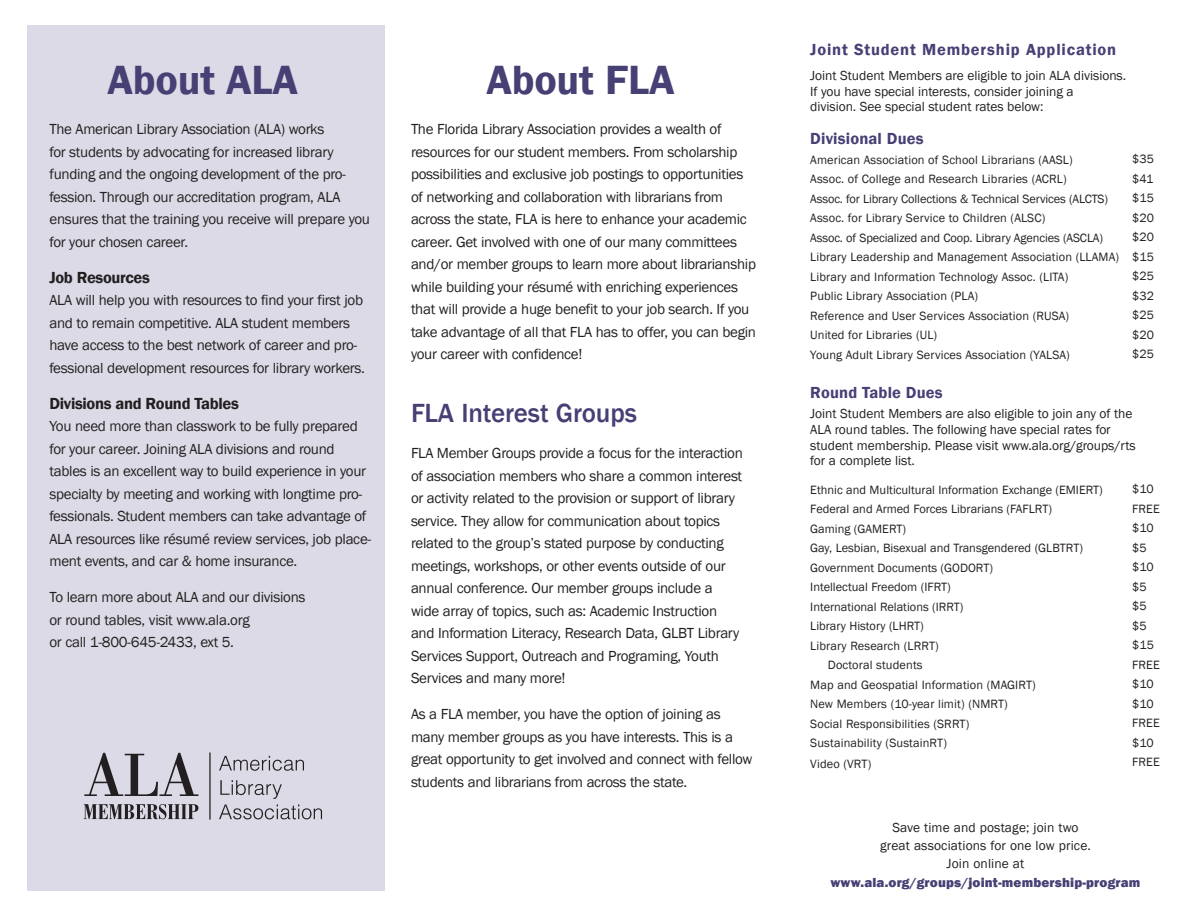
<style>
.page{position:relative;width:1188px;height:918px;background:#fff}
.page>*{position:absolute;margin:0;border:0;box-sizing:border-box;transform-origin:0 0}
.t1{font:600 42px "Franklin Gothic";letter-spacing:-.005em;color:#464075}
.t2{font:500 27px "Franklin Gothic";letter-spacing:-.005em;color:#464075}
.t3{font:600 16.5px "Franklin Gothic";letter-spacing:-.02em;color:#231f20}
.t4{font:600 16.5px "Franklin Gothic";letter-spacing:.05em;color:#464075}
.t5{font:600 16.5px "Franklin Gothic";letter-spacing:.01em;color:#464075}
.t6{font:15px/22.5px "Franklin Gothic";letter-spacing:-.02em;color:#231f20}
.t7{font:13.5px/15.8px "Franklin Gothic";letter-spacing:-.005em;color:#231f20}
.t8{font:800 13.5px "Franklin Gothic";letter-spacing:.01em;color:#464075}
.t9{font:12.3px/19.5px "Franklin Gothic";letter-spacing:.01em;color:#231f20}
</style>
<div class="page">
<div style="left:27px;top:26px;width:358px;height:865px;background:#dcdae6"></div>
<svg style="left:84px;top:753px;width:114px;height:43px"></svg>
<svg style="left:84px;top:804px;width:114px;height:15px"></svg>
<svg style="left:219px;top:756px;width:85px;height:15px"></svg>
<svg style="left:220px;top:780px;width:62px;height:19px"></svg>
<svg style="left:219px;top:805px;width:103px;height:14px"></svg>
<hr style="left:209px;top:752px;width:2px;height:68px;background:#231f20">
<h1 class="t1" style="left:108px;top:54px;width:192px">About ALA</h1>
<p class="t6" style="left:50px;top:118px;width:322px">The American Library Association (ALA) works<br>for students by advocating for increased library funding and the ongoing development of the pro&shy;fession. Through our accreditation program, ALA ensures that the training you receive will prepare you for your chosen career.</p>
<p class="t3" style="left:50px;top:267px;width:102px">Job Resources</p>
<p class="t6" style="left:50px;top:289px;width:317px">ALA will help you with resources to find your first job and to remain competitive. ALA student members have access to the best network of career and pro&shy;fessional development resources for library workers.</p>
<p class="t3" style="left:50px;top:393px;width:191px">Divisions and Round Tables</p>
<p class="t6" style="left:50px;top:415px;width:323px">You need more than classwork to be fully prepared for your career. Joining ALA divisions and round tables is an excellent way to build experience in your specialty by meeting and working with longtime pro&shy;fessionals. Student members can take advantage of ALA resources like résumé review services, job place&shy;ment events, and car &amp; home insurance.</p>
<p class="t6" style="left:50px;top:586px;width:258px">To learn more about ALA and our divisions or round tables, visit www.ala.org<br>or call 1-800-645-2433, ext 5.</p>
<h1 class="t1" style="left:486px;top:54px;width:190px">About FLA</h1>
<p class="t6" style="left:411px;top:118px;width:347px">The Florida Library Association provides a wealth of resources for our student members. From scholarship possibilities and exclusive job postings to opportunities of networking and collaboration with librarians from across the state, FLA is here to enhance your academic career. Get involved with one of our many committees and/or member groups to learn more about librarianship while building your résumé with enriching experiences that will provide a huge benefit to your job search. If you take advantage of all that FLA has to offer, you can begin your career with confidence!</p>
<h2 class="t2" style="left:411px;top:397px;width:228px">FLA Interest Groups</h2>
<p class="t6" style="left:411px;top:442px;width:333px">FLA Member Groups provide a focus for the interaction of association members who share a common interest or activity related to the provision or support of library service. They allow for communication about topics related to the group’s stated purpose by conducting meetings, workshops, or other events outside of our annual conference. Our member groups include a wide array of topics, such as: Academic Instruction and Information Literacy, Research Data, GLBT Library Services Support, Outreach and Programing, Youth Services and many more!</p>
<p class="t6" style="left:411px;top:703px;width:343px">As a FLA member, you have the option of joining as many member groups as you have interests. This is a great opportunity to get involved and connect with fellow students and librarians from across the state.</p>
<p class="t4" style="left:810px;top:39px;width:308px">Joint Student Membership Application</p>
<p class="t7" style="left:810px;top:68px;width:317px">Joint Student Members are eligible to join ALA divisions.<br>If you have special interests, consider joining a<br>division. See special student rates below:</p>
<p class="t5" style="left:810px;top:129px;width:115px">Divisional Dues</p>
<p class="t9" style="left:810px;top:150px;width:310px">American Association of School Librarians (AASL)<br>Assoc. of College and Research Libraries (ACRL)<br>Assoc. for Library Collections &amp; Technical Services (ALCTS)<br>Assoc. for Library Service to Children (ALSC)<br>Assoc. of Specialized and Coop. Library Agencies (ASCLA)<br>Library Leadership and Management Association (LLAMA)<br>Library and Information Technology Assoc. (LITA)<br>Public Library Association (PLA)<br>Reference and User Services Association (RUSA)<br>United for Libraries (UL)<br>Young Adult Library Services Association (YALSA)</p>
<p class="t5" style="left:810px;top:382px;width:134px">Round Table Dues</p>
<p class="t7" style="left:810px;top:406px;width:327px">Joint Student Members are also eligible to join any of the ALA round tables. The following have special rates for student membership. Please visit www.ala.org/groups/rts for a complete list.</p>
<p class="t9" style="left:810px;top:480px;width:294px">Ethnic and Multicultural Information Exchange (EMIERT)</p>
<p class="t9" style="left:810px;top:500px;width:243px">Federal and Armed Forces Librarians (FAFLRT)</p>
<p class="t9" style="left:810px;top:519px;width:97px">Gaming (GAMERT)</p>
<p class="t9" style="left:810px;top:539px;width:274px">Gay, Lesbian, Bisexual and Transgendered (GLBTRT)</p>
<p class="t9" style="left:810px;top:558px;width:184px">Government Documents (GODORT)</p>
<p class="t9" style="left:810px;top:578px;width:142px">Intellectual Freedom (IFRT)</p>
<p class="t9" style="left:810px;top:597px;width:155px">International Relations (IRRT)</p>
<p class="t9" style="left:810px;top:617px;width:115px">Library History (LHRT)</p>
<p class="t9" style="left:810px;top:636px;width:130px">Library Research (LRRT)</p>
<p class="t9" style="left:828px;top:656px;width:96px">Doctoral students</p>
<p class="t9" style="left:810px;top:675px;width:227px">Map and Geospatial Information (MAGIRT)</p>
<p class="t9" style="left:810px;top:695px;width:199px">New Members (10-year limit) (NMRT)</p>
<p class="t9" style="left:810px;top:714px;width:161px">Social Responsibilities (SRRT)</p>
<p class="t9" style="left:810px;top:734px;width:138px">Sustainability (SustainRT)</p>
<p class="t9" style="left:810px;top:754px;width:63px">Video (VRT)</p>
<p class="t9" style="left:1132px;top:150px;width:24px;text-align:justify">$35 $41 $15 $20 $20 $15 $25 $32 $25 $20 $25</p>
<p class="t9" style="left:1132px;top:480px;width:29px">$10<br>FREE $10 $5 $10 $5 $5 $5 $15<br>FREE $10 $10<br>FREE $10<br>FREE</p>
<p class="t7" style="left:880px;top:819px;width:212px;line-height:18px;text-align:center">Save time and postage; join two great associations for one low price.<br>Join online at</p>
<p class="t8" style="left:830px;top:874px;width:311px">www.ala.org/groups/joint-membership-program</p>
</div>
